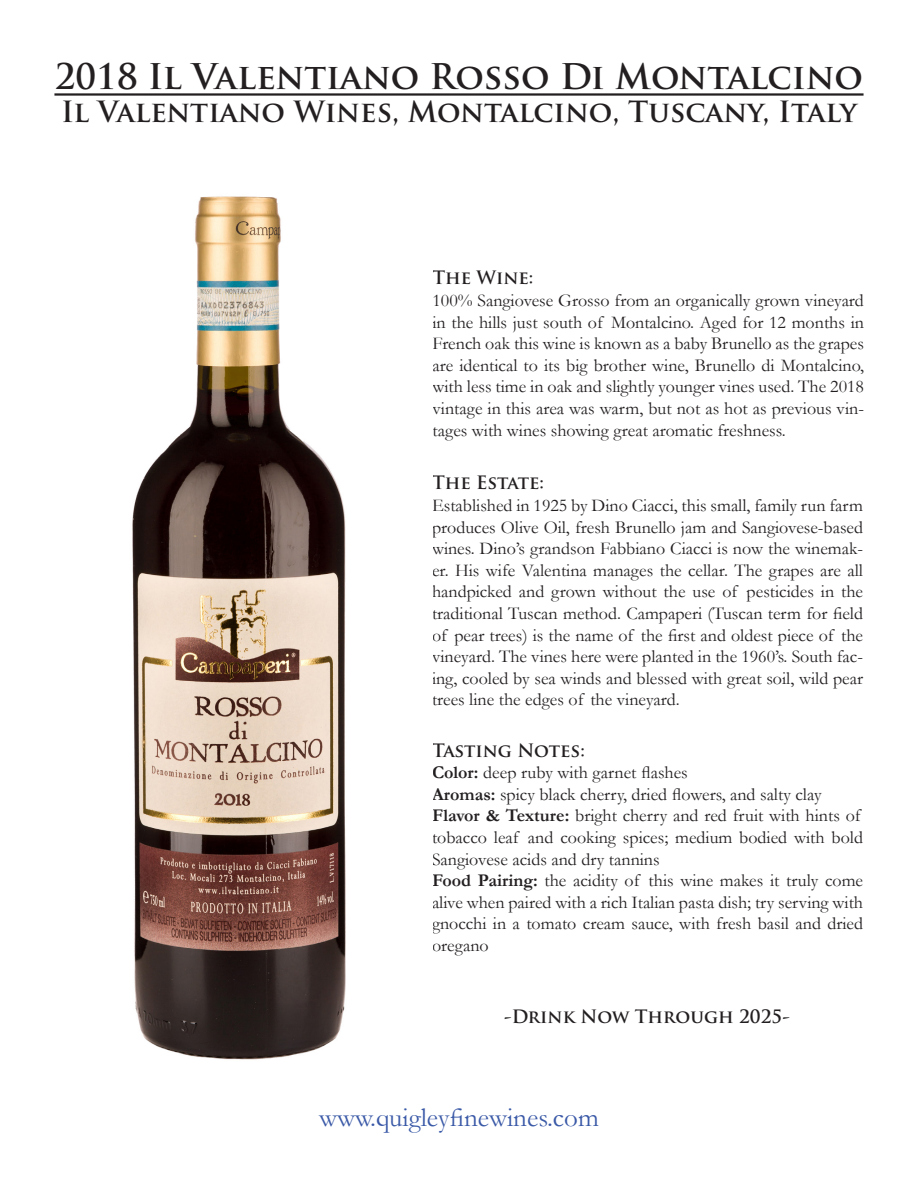
<style>
.page{position:relative;width:918px;height:1188px;background:#fff}
.page>*{position:absolute;margin:0;border:0;box-sizing:border-box;transform-origin:0 0}
.t1{font:700 34.5px "Trajan Pro";color:#231f20}
.t2{font:700 28.5px "Trajan Pro";color:#231f20}
.t3{font:27px "Garamond";color:#3a59a7}
.t4{font:18px/21.6px "Garamond";color:#231f20;text-align:justify}
.t5{font:700 18px "Trajan Pro";color:#231f20}
.s1{font-weight:700}
</style>
<div class="page">
<hr style="left:54px;top:93px;width:810px;height:3px;background:#231f20">
<img style="left:132px;top:196px;width:214px;height:864px">
<p class="t1" style="left:55px;top:55px;width:810px">2018 Il Valentiano Rosso Di Montalcino</p>
<p class="t2" style="left:61px;top:94px;width:797px">Il Valentiano Wines, Montalcino, Tuscany, Italy</p>
<p class="t5" style="left:432px;top:267px;width:103px">The Wine:</p>
<p class="t4" style="left:432px;top:289px;width:433px">100% Sangiovese Grosso from an organically grown vineyard in the hills just south of Montalcino. Aged for 12 months in French oak this wine is known as a baby Brunello as the grapes are identical to its big brother wine, Brunello di Montalcino, with less time in oak and slightly younger vines used. The 2018 vintage in this area was warm, but not as hot as previous vin&shy;tages with wines showing great aromatic freshness.</p>
<p class="t5" style="left:432px;top:472px;width:114px">The Estate:</p>
<p class="t4" style="left:432px;top:494px;width:433px">Established in 1925 by Dino Ciacci, this small, family run farm produces Olive Oil, fresh Brunello jam and Sangiovese-based wines. Dino’s grandson Fabbiano Ciacci is now the winemak&shy;er. His wife Valentina manages the cellar. The grapes are all handpicked and grown without the use of pesticides in the traditional Tuscan method. Campaperi (Tuscan term for field of pear trees) is the name of the first and oldest piece of the vineyard. The vines here were planted in the 1960’s. South fac&shy;ing, cooled by sea winds and blessed with great soil, wild pear trees line the edges of the vineyard.</p>
<p class="t5" style="left:432px;top:739px;width:154px">Tasting Notes:</p>
<p class="t4" style="left:432px;top:761px;width:257px"><span class="s1">Color:</span> deep ruby with garnet flashes</p>
<p class="t4" style="left:432px;top:783px;width:391px"><span class="s1">Aromas:</span> spicy black cherry, dried flowers, and salty clay</p>
<p class="t4" style="left:432px;top:804px;width:433px;text-align:left"><span class="s1">Flavor &amp; Texture:</span> bright cherry and red fruit with hints of tobacco leaf and cooking spices; medium bodied with bold<br>Sangiovese acids and dry tannins</p>
<p class="t4" style="left:432px;top:869px;width:433px"><span class="s1">Food Pairing:</span> the acidity of this wine makes it truly come alive when paired with a rich Italian pasta dish; try serving with gnocchi in a tomato cream sauce, with fresh basil and dried oregano</p>
<p class="t5" style="left:504px;top:1006px;width:287px">-Drink Now Through 2025-</p>
<p class="t3" style="left:319px;top:1099px;width:281px">www.quigleyfinewines.com</p>
</div>
